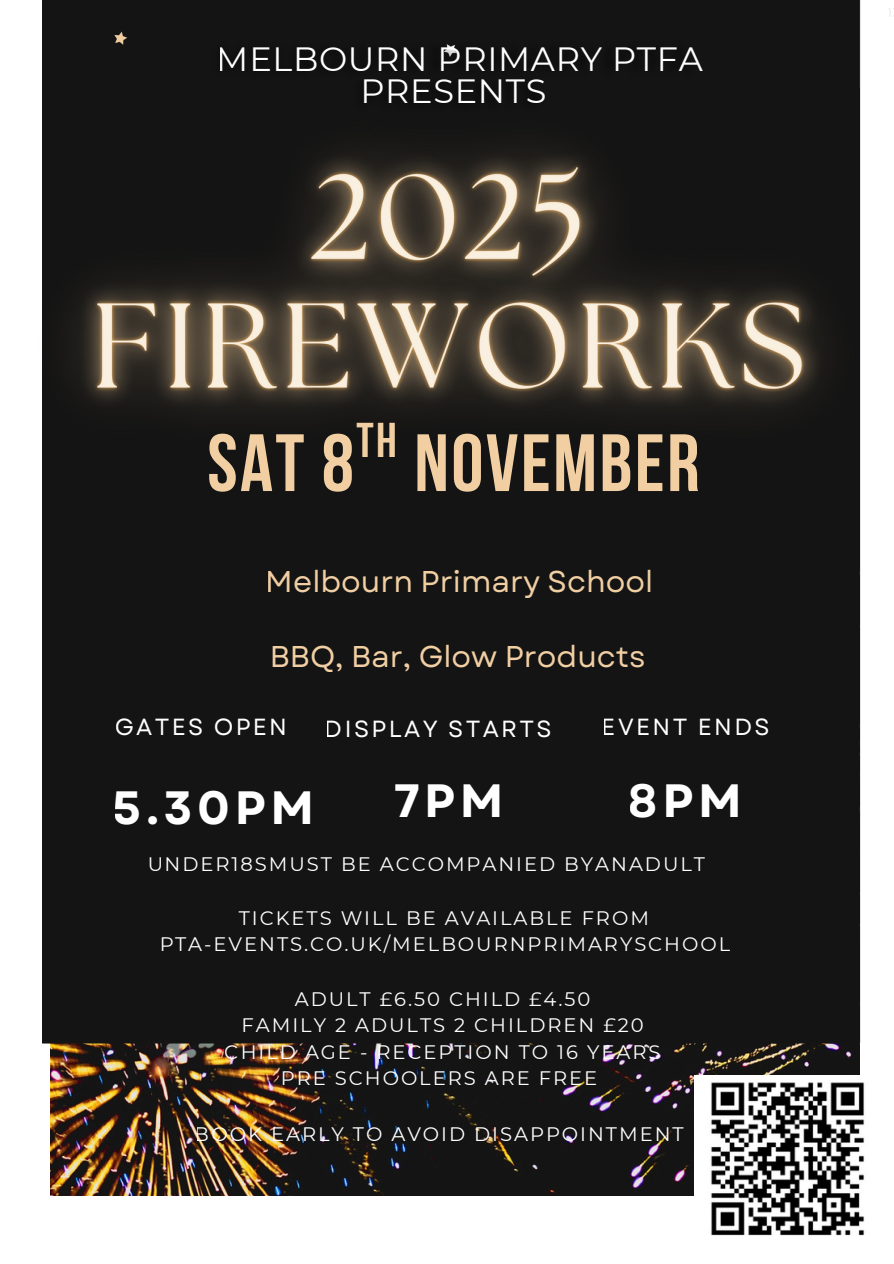
<style>
.page{position:relative;width:894px;height:1264px;background:#fff}
.page>*{position:absolute;margin:0;border:0;box-sizing:border-box;transform-origin:0 0}
.t1{font:700 81px "Bebas Neue";letter-spacing:.03em;color:#f1cfa3}
.t2{font:700 48.6px "Bebas Neue";color:#f1cfa3}
.t3{font:700 46.65px "Garet";letter-spacing:.1em;color:#fff}
.t4{font:33.6px/32.7px "Montserrat";letter-spacing:.02em;color:#fff;text-align:center}
.t5{font:30px "Garet";color:#f1cfa3}
.t6{font:23.25px "Garet";letter-spacing:.1em;color:#fff}
.t7{font:19.5px/26.4px "Montserrat";letter-spacing:.1em;color:#fff;text-align:center}
</style>
<div class="page">
<img style="left:51px;top:1046px;width:808px;height:149px">
<div style="left:42px;top:0;width:851px;height:1046px;background:#141414"></div>
<img style="left:694px;top:1075px;width:171px;height:161px">
<img style="left:42px;top:38px;width:851px;height:504px">
<h3 class="t4" style="left:217px;top:42px;width:487px">MELBOURN PRIMARY PTFA<br>PRESENTS</h3>
<h2 class="t2" style="left:356px;top:421px;width:42px">TH</h2>
<h1 class="t1" style="left:207px;top:430px;width:493px">SAT 8 NOVEMBER</h1>
<h3 class="t5" style="left:266px;top:559px;width:389px">Melbourn Primary School</h3>
<h3 class="t5" style="left:270px;top:634px;width:377px">BBQ, Bar, Glow Products</h3>
<p class="t6" style="left:115px;top:710px;width:174px">GATES OPEN</p>
<p class="t6" style="left:325px;top:712px;width:228px">DISPLAY STARTS</p>
<p class="t6" style="left:601px;top:710px;width:169px">EVENT ENDS</p>
<h3 class="t3" style="left:113px;top:774px;width:202px">5.30PM</h3>
<h3 class="t3" style="left:393px;top:767px;width:112px">7PM</h3>
<h3 class="t3" style="left:628px;top:767px;width:114px">8PM</h3>
<p class="t7" style="left:147px;top:850px;width:559px">UNDER18SMUST BE ACCOMPANIED BYANADULT</p>
<p class="t7" style="left:159px;top:904px;width:572px">TICKETS WILL BE AVAILABLE FROM<br>PTA-EVENTS.CO.UK/MELBOURNPRIMARYSCHOOL</p>
<p class="t7" style="left:225px;top:985px;width:437px">ADULT £6.50 CHILD £4.50<br>FAMILY 2 ADULTS 2 CHILDREN £20<br>CHILD AGE - RECEPTION TO 16 YEARS<br>PRE SCHOOLERS ARE FREE</p>
<p class="t7" style="left:195px;top:1120px;width:490px">BOOK EARLY TO AVOID DISAPPOINTMENT</p>
</div>
